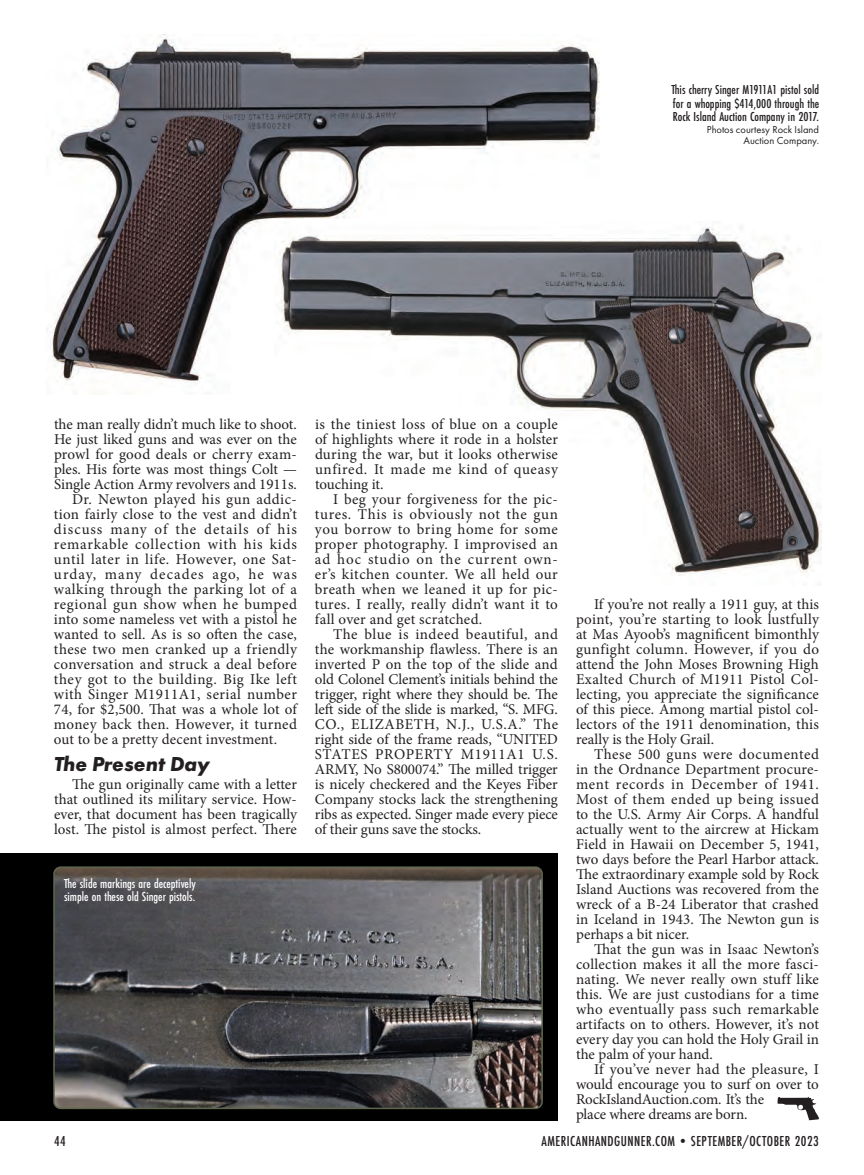
<style>
.page{position:relative;width:864px;height:1175px;background:#fff}
.page>*{position:absolute;margin:0;border:0;box-sizing:border-box;transform-origin:0 0}
.COLUMN_DECK{font:italic 700 21px "Futura PT";color:#231f20}
.BODY_COPY{font:15px/15px "Minion Pro";color:#231f20;text-align:justify}
.t1{font:500 15px "Futura PT Cond";letter-spacing:.03em;color:#231f20}
.CAPTIONS{font:500 13.5px/13.5px "Futura PT Cond";color:#231f20;text-align:justify}
.CAPTIONS-2{font:500 13.5px/13.5px "Futura PT Cond";color:#fff}
.CAPTIONS-3{font:10.5px "Futura PT";color:#231f20}
</style>
<div class="page">
<img style="left:46px;top:36px;width:554px;height:349px">
<img style="left:274px;top:222px;width:547px;height:354px">
<div style="left:0;top:853px;width:558px;height:268px;background:#000"></div>
<img style="left:56px;top:869px;width:486px;height:239px">
<div style="left:53px;top:866px;width:490px;height:243px;border:2px solid #5e674e;border-radius:7px"></div>
<svg style="left:777px;top:1096px;width:42px;height:24px"></svg>
<p class="CAPTIONS" style="left:671px;top:83px;width:149px">This cherry Singer M1911A1 pistol sold for a whopping $414,000 through the Rock Island Auction Company in 2017.</p>
<p class="CAPTIONS-3" style="left:707px;top:123px;width:114px">Photos courtesy Rock Island</p>
<p class="CAPTIONS-3" style="left:744px;top:134px;width:77px">Auction Company.</p>
<p class="BODY_COPY" style="left:54px;top:417px;width:245px">the man really didn’t much like to shoot.<br>He just liked guns and was ever on the prowl for good deals or cherry exam&shy;ples. His forte was most things Colt — Single Action Army revolvers and 1911s.</p>
<p class="BODY_COPY" style="left:54px;top:492px;width:245px;text-indent:18px">Dr. Newton played his gun addic&shy;tion fairly close to the vest and didn’t discuss many of the details of his remarkable collection with his kids until later in life. However, one Sat&shy;urday, many decades ago, he was walking through the parking lot of a regional gun show when he bumped into some nameless vet with a pistol he wanted to sell. As is so often the case, these two men cranked up a friendly conversation and struck a deal before they got to the building. Big Ike left with Singer M1911A1, serial number 74, for $2,500. That was a whole lot of money back then. However, it turned out to be a pretty decent investment.</p>
<p class="COLUMN_DECK" style="left:54px;top:751px;width:157px">The Present Day</p>
<p class="BODY_COPY" style="left:54px;top:777px;width:244px;text-indent:18px">The gun originally came with a letter that outlined its military service. How&shy;ever, that document has been tragically lost. The pistol is almost perfect. There</p>
<p class="CAPTIONS-2" style="left:64px;top:876px;width:133px">The slide markings are deceptively simple on these old Singer pistols.</p>
<p class="BODY_COPY" style="left:315px;top:417px;width:244px">is the tiniest loss of blue on a couple of highlights where it rode in a holster during the war, but it looks otherwise unfired. It made me kind of queasy touching it.</p>
<p class="BODY_COPY" style="left:315px;top:492px;width:244px;text-indent:18px">I beg your forgiveness for the pic&shy;tures. This is obviously not the gun you borrow to bring home for some proper photography. I improvised an ad hoc studio on the current own&shy;er’s kitchen counter. We all held our breath when we leaned it up for pic&shy;tures. I really, really didn’t want it to fall over and get scratched.</p>
<p class="BODY_COPY" style="left:315px;top:627px;width:245px;text-indent:18px">The blue is indeed beautiful, and the workmanship flawless. There is an inverted P on the top of the slide and old Colonel Clement’s initials behind the trigger, right where they should be. The left side of the slide is marked, “S. MFG.<br>CO., ELIZABETH, N.J., U.S.A.” The right side of the frame reads, “UNITED STATES PROPERTY M1911A1 U.S.<br>ARMY, No S800074.” The milled trigger is nicely checkered and the Keyes Fiber Company stocks lack the strengthening ribs as expected. Singer made every piece of their guns save the stocks.</p>
<p class="BODY_COPY" style="left:576px;top:597px;width:245px;text-indent:18px">If you’re not really a 1911 guy, at this point, you’re starting to look lustfully at Mas Ayoob’s magnificent bimonthly gunfight column. However, if you do attend the John Moses Browning High Exalted Church of M1911 Pistol Col&shy;lecting, you appreciate the significance of this piece. Among martial pistol col&shy;lectors of the 1911 denomination, this really is the Holy Grail.</p>
<p class="BODY_COPY" style="left:576px;top:747px;width:245px;text-indent:18px">These 500 guns were documented in the Ordnance Department procure&shy;ment records in December of 1941.<br>Most of them ended up being issued to the U.S. Army Air Corps. A handful actually went to the aircrew at Hickam Field in Hawaii on December 5, 1941, two days before the Pearl Harbor attack.<br>The extraordinary example sold by Rock Island Auctions was recovered from the wreck of a B-24 Liberator that crashed in Iceland in 1943. The Newton gun is perhaps a bit nicer.</p>
<p class="BODY_COPY" style="left:576px;top:942px;width:245px;text-indent:18px">That the gun was in Isaac Newton’s collection makes it all the more fasci&shy;nating. We never really own stuff like this. We are just custodians for a time who eventually pass such remarkable artifacts on to others. However, it’s not every day you can hold the Holy Grail in the palm of your hand.</p>
<p class="BODY_COPY" style="left:576px;top:1062px;width:244px;text-align:left;text-indent:18px">If you’ve never had the pleasure, I would encourage you to surf on over to RockIslandAuction.com. It’s the<br>place where dreams are born.</p>
<p class="t1" style="left:54px;top:1132px;width:13px">44</p>
<p class="t1" style="left:542px;top:1132px;width:279px">AMERICANHANDGUNNER.COM•SEPTEMBER/OCTOBER 2023</p>
</div>
